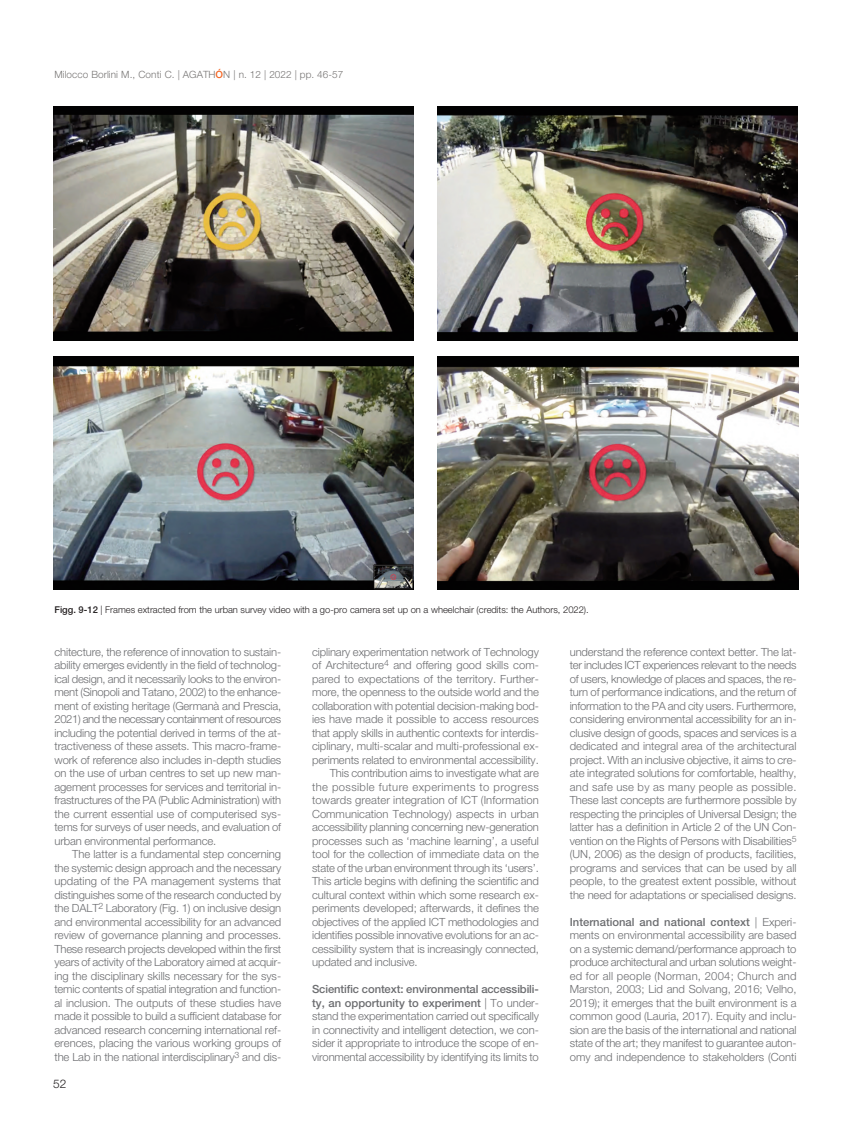
<style>
.page{position:relative;width:851px;height:1134px;background:#fff}
.page>*{position:absolute;margin:0;border:0;box-sizing:border-box;transform-origin:0 0}
.t1{font:300 11.88px "Helvetica Neue LT Std";color:#231f20}
.t2{font:300 11.25px/13.5px "Helvetica Neue LT Std";letter-spacing:-.01em;color:#6c6d70;text-align:justify}
.t3{font:300 10px "Helvetica Neue LT Std";letter-spacing:.005em;color:#777574}
.t4{font:300 9.38px "Helvetica Neue LT Std";color:#231f20}
.s1{font-weight:500;color:#f36421}
.s2{font-weight:500}
</style>
<div class="page">
<img style="left:53px;top:106px;width:360px;height:235px">
<img style="left:437px;top:106px;width:360px;height:235px">
<img style="left:53px;top:357px;width:360px;height:232px">
<img style="left:437px;top:357px;width:361px;height:232px">
<p class="t3" style="left:54px;top:70px;width:290px">Milocco Borlini M., Conti C. | AGATH<span class="s1">Ó</span>N | n. 12 | 2022 | pp. 46-57</p>
<p class="t4" style="left:54px;top:606px;width:536px"><span class="s2">Figg. 9-12</span> | Frames extracted from the urban survey video with a go-pro camera set up on a wheelchair (credits: the Authors, 2022).</p>
<p class="t2" style="left:54px;top:646px;width:228px">chitecture, the reference of innovation to sustain&shy;ability emerges evidently in the field of technolog&shy;ical design, and it necessarily looks to the environ&shy;ment (Sinopoli and Tatano, 2002) to the enhance&shy;ment of existing heritage (Germanà and Prescia, 2021) and the necessary containment of resources including the potential derived in terms of the at&shy;tractiveness of these assets. This macro-frame&shy;work of reference also includes in-depth studies on the use of urban centres to set up new man&shy;agement processes for services and territorial in&shy;frastructures of the PA (Public Administration) with the current essential use of computerised sys&shy;tems for surveys of user needs, and evaluation of urban environmental performance.</p>
<p class="t2" style="left:54px;top:849px;width:228px;text-indent:18px">The latter is a fundamental step concerning the systemic design approach and the necessary updating of the PA management systems that distinguishes some of the research conducted by the DALT<sup>2</sup> Laboratory (Fig. 1) on inclusive design and environmental accessibility for an advanced review of governance planning and processes.<br>These research projects developed within the first years of activity of the Laboratory aimed at acquir&shy;ing the disciplinary skills necessary for the sys&shy;temic contents of spatial integration and function&shy;al inclusion. The outputs of these studies have made it possible to build a sufficient database for advanced research concerning international ref&shy;erences, placing the various working groups of the Lab in the national interdisciplinary<sup>3</sup> and dis-</p>
<p class="t1" style="left:53px;top:1079px;width:15px">52</p>
<p class="t2" style="left:312px;top:646px;width:228px">ciplinary experimentation network of Technology of Architecture<sup>4</sup> and offering good skills com&shy;pared to expectations of the territory. Further&shy;more, the openness to the outside world and the collaboration with potential decision-making bod&shy;ies have made it possible to access resources that apply skills in authentic contexts for interdis&shy;ciplinary, multi-scalar and multi-professional ex&shy;periments related to environmental accessibility.</p>
<p class="t2" style="left:312px;top:768px;width:228px;text-indent:18px">This contribution aims to investigate what are the possible future experiments to progress towards greater integration of ICT (Information Communication Technology) aspects in urban accessibility planning concerning new-generation processes such as ‘machine learning’, a useful tool for the collection of immediate data on the state of the urban environment through its ‘users’.<br>This article begins with defining the scientific and cultural context within which some research ex&shy;periments developed; afterwards, it defines the objectives of the applied ICT methodologies and identifies possible innovative evolutions for an ac&shy;cessibility system that is increasingly connected, updated and inclusive.</p>
<p class="t2" style="left:312px;top:984px;width:228px"><span class="s2">Scientific context: environmental accessibili&shy;ty, an opportunity to experiment</span> | To under&shy;stand the experimentation carried out specifically in connectivity and intelligent detection, we con&shy;sider it appropriate to introduce the scope of en&shy;vironmental accessibility by identifying its limits to</p>
<p class="t2" style="left:569px;top:646px;width:228px">understand the reference context better. The lat&shy;ter includes ICT experiences relevant to the needs of users, knowledge of places and spaces, the re&shy;turn of performance indications, and the return of information to the PA and city users. Furthermore, considering environmental accessibility for an in&shy;clusive design of goods, spaces and services is a dedicated and integral area of the architectural project. With an inclusive objective, it aims to cre&shy;ate integrated solutions for comfortable, healthy, and safe use by as many people as possible.<br>These last concepts are furthermore possible by respecting the principles of Universal Design; the latter has a definition in Article 2 of the UN Con&shy;vention on the Rights of Persons with Disabilities<sup>5 </sup>(UN, 2006) as the design of products, facilities, programs and services that can be used by all people, to the greatest extent possible, without the need for adaptations or specialised designs.</p>
<p class="t2" style="left:569px;top:916px;width:228px"><span class="s2">International and national context</span> | Experi&shy;ments on environmental accessibility are based on a systemic demand/performance approach to produce architectural and urban solutions weight&shy;ed for all people (Norman, 2004; Church and Marston, 2003; Lid and Solvang, 2016; Velho, 2019); it emerges that the built environment is a common good (Lauria, 2017). Equity and inclu&shy;sion are the basis of the international and national state of the art; they manifest to guarantee auton&shy;omy and independence to stakeholders (Conti</p>
</div>
